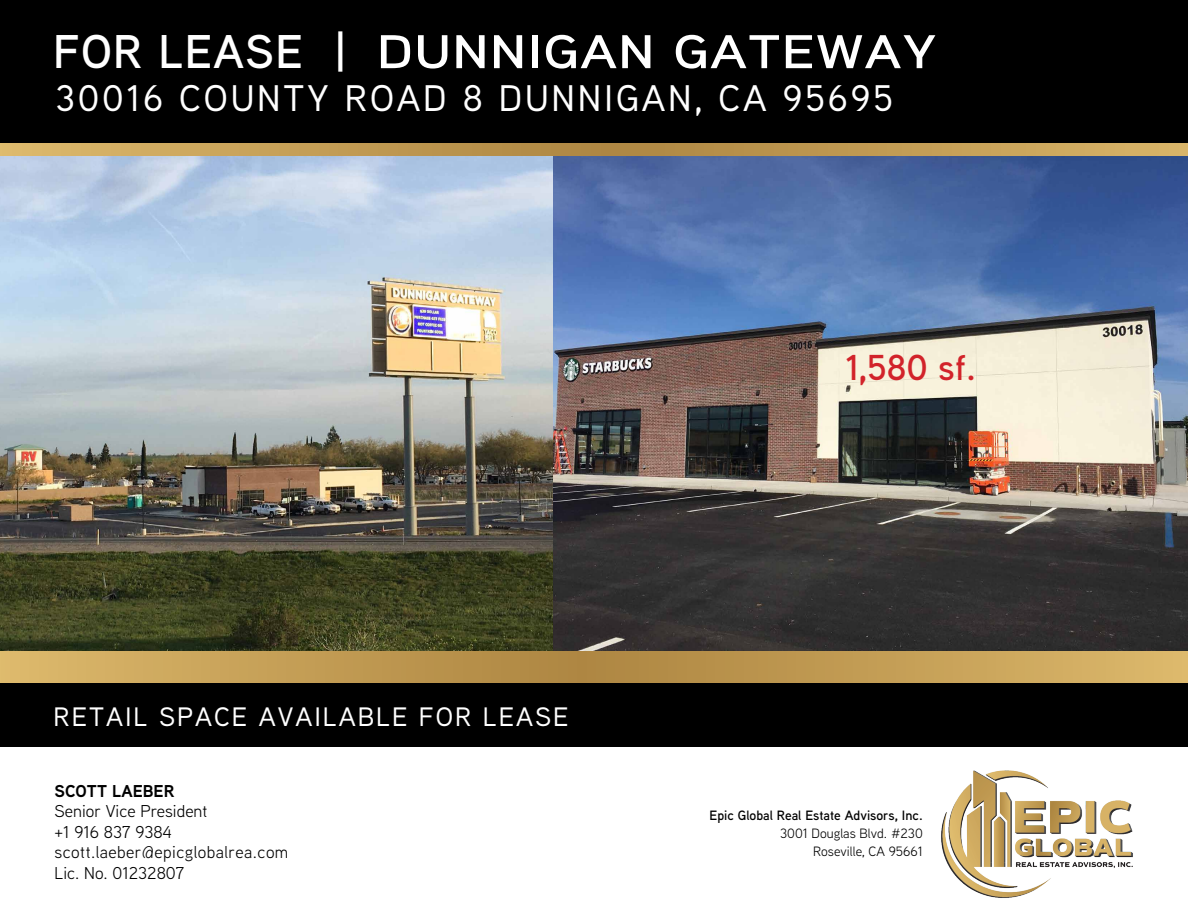
<style>
.page{position:relative;width:1188px;height:918px;background:#fff}
.page>*{position:absolute;margin:0;border:0;box-sizing:border-box;transform-origin:0 0}
.t1{font:600 47.25px "Aaux Next";letter-spacing:.02em;color:#fff}
.t2{font:500 36.9px "Aaux Next";letter-spacing:.075em;color:#fff}
.t3{font:600 36px "Aaux Next";color:#d2232a}
.t4{font:500 26.7px "Aaux Next";letter-spacing:.075em;color:#fff}
.t5{font:17.1px/20.5px "Aaux Next";color:#000}
.t6{font:700 17.1px "Aaux Next";color:#000}
.t7{font:13.5px/18px "Aaux Next";color:#000;text-align:right}
.t8{font:600 13.5px "Aaux Next";color:#000}
</style>
<div class="page">
<img style="left:0;top:155px;width:554px;height:497px">
<img style="left:554px;top:155px;width:634px;height:497px">
<div style="left:0;top:0;width:1188px;height:149px;background:#000"></div>
<svg style="left:0;top:143px;width:1188px;height:12px"></svg>
<img style="left:941px;top:770px;width:192px;height:128px">
<div style="left:0;top:652px;width:1188px;height:95px;background:#000"></div>
<svg style="left:0;top:652px;width:1188px;height:30px"></svg>
<h1 class="t1" style="left:53px;top:19px;width:885px">FOR LEASE | DUNNIGAN GATEWAY</h1>
<h2 class="t2" style="left:55px;top:73px;width:839px">30016 COUNTY ROAD 8 DUNNIGAN, CA 95695</h2>
<h3 class="t4" style="left:54px;top:698px;width:517px">RETAIL SPACE AVAILABLE FOR LEASE</h3>
<p class="t6" style="left:55px;top:779px;width:121px">SCOTT LAEBER</p>
<p class="t5" style="left:55px;top:800px;width:235px">Senior Vice President<br>+1 916 837 9384 scott.laeber@epicglobalrea.com<br>Lic. No. 01232807</p>
<h3 class="t3" style="left:846px;top:343px;width:132px">1,580 sf.</h3>
<p class="t8" style="left:710px;top:806px;width:215px">Epic Global Real Estate Advisors, Inc.</p>
<p class="t7" style="left:780px;top:824px;width:144px">3001 Douglas Blvd. #230<br>Roseville, CA 95661</p>
</div>
